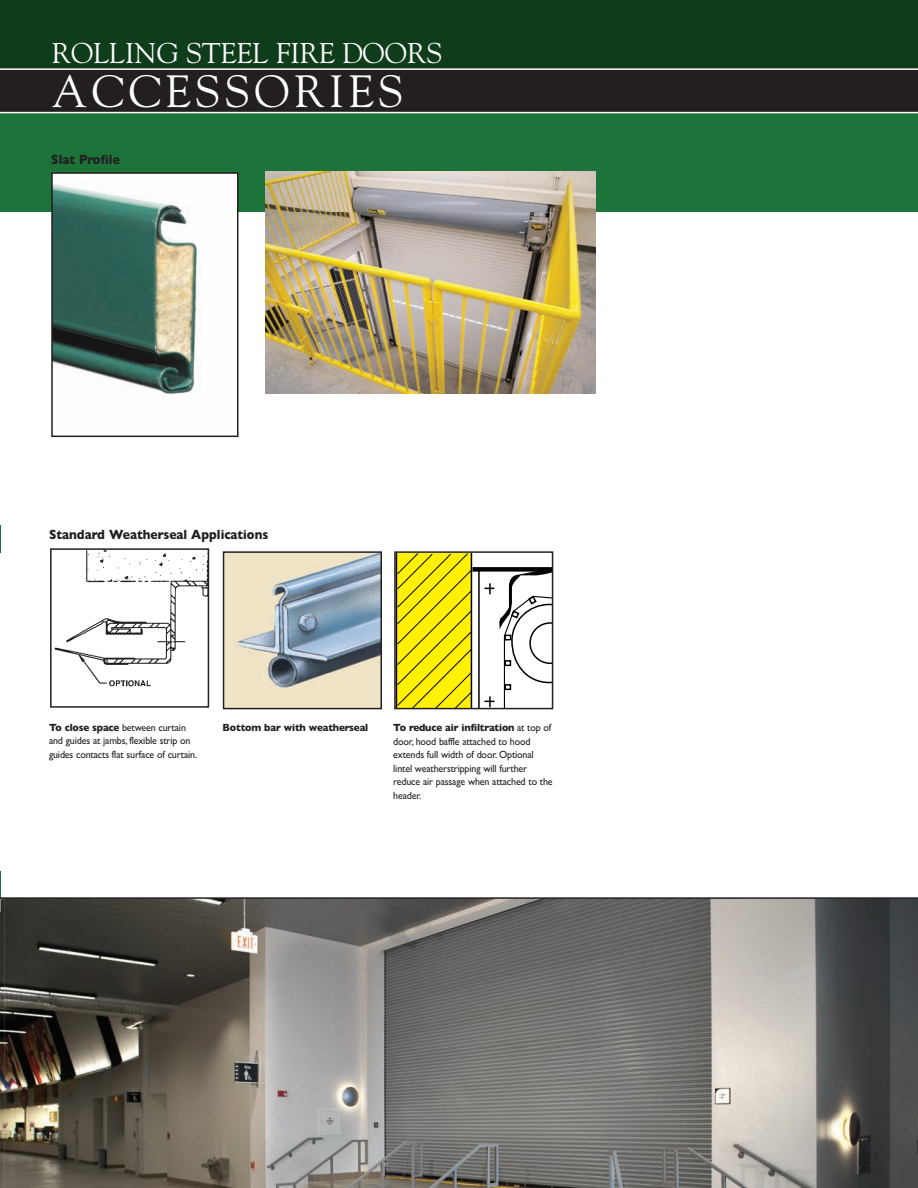
<style>
.page{position:relative;width:918px;height:1188px;background:#fff}
.page>*{position:absolute;margin:0;border:0;box-sizing:border-box;transform-origin:0 0}
.t1{font:45px "Goudy";letter-spacing:.1em;color:#fff}
.t2{font:28.5px "Goudy";color:#fff}
.t3{font:700 13.5px "Gill Sans";color:#231f20;scale:.9 1}
.t4{font:10.5px/13.5px "Gill Sans";letter-spacing:-.015em;color:#231f20;scale:.95 1}
.t5{font:700 10.5px "Gill Sans";letter-spacing:-.015em;color:#231f20;scale:.95 1}
.s1{font-weight:700}
</style>
<div class="page">
<svg style="left:0;top:525px;width:1px;height:28px"></svg>
<svg style="left:0;top:871px;width:1px;height:26px"></svg>
<div style="left:0;top:69px;width:918px;height:143px;background:#1d743a"></div>
<svg style="left:0;top:899px;width:1px;height:261px"></svg>
<svg style="left:0;top:1160px;width:1px;height:28px"></svg>
<img style="left:4px;top:899px;width:914px;height:289px">
<img style="left:1px;top:899px;width:3px;height:289px">
<img style="left:1px;top:912px;width:1px;height:276px">
<div style="left:0;top:0;width:918px;height:69px;background:#0f3d1c"></div>
<svg style="left:0;top:68px;width:918px;height:45px"></svg>
<hr style="left:0;top:897px;width:918px;height:2px;background:#231f20">
<svg style="left:397px;top:554px;width:153px;height:152px"></svg>
<div style="left:394px;top:551px;width:159px;height:158px;border:2px solid #231f20"></div>
<img style="left:226px;top:554px;width:153px;height:152px">
<div style="left:223px;top:551px;width:159px;height:158px;border:2px solid #231f20"></div>
<img style="left:54px;top:175px;width:182px;height:220px">
<div style="left:51px;top:172px;width:188px;height:265px;border:2px solid #231f20"></div>
<img style="left:54px;top:551px;width:152px;height:136px">
<div style="left:50px;top:548px;width:159px;height:160px;border:2px solid #231f20"></div>
<img style="left:265px;top:172px;width:331px;height:221px">
<h2 class="t2" style="left:52px;top:35px;width:392px">ROLLING STEEL FIRE DOORS</h2>
<h1 class="t1" style="left:52px;top:64px;width:352px">ACCESSORIES</h1>
<p class="t3" style="left:51px;top:151px;width:78px">Slat Profile</p>
<p class="t3" style="left:49px;top:527px;width:245px">Standard Weatherseal Applications</p>
<p class="t4" style="left:49px;top:720px;width:157px"><span class="s1">To close space</span> between curtain and guides at jambs, flexible strip on guides contacts flat surface of curtain.</p>
<p class="t5" style="left:223px;top:721px;width:155px">Bottom bar with weatherseal</p>
<p class="t4" style="left:393px;top:721px;width:169px"><span class="s1">To reduce air infiltration</span> at top of door, hood baffle attached to hood extends full width of door. Optional lintel weatherstripping will further reduce air passage when attached to the header.</p>
</div>
